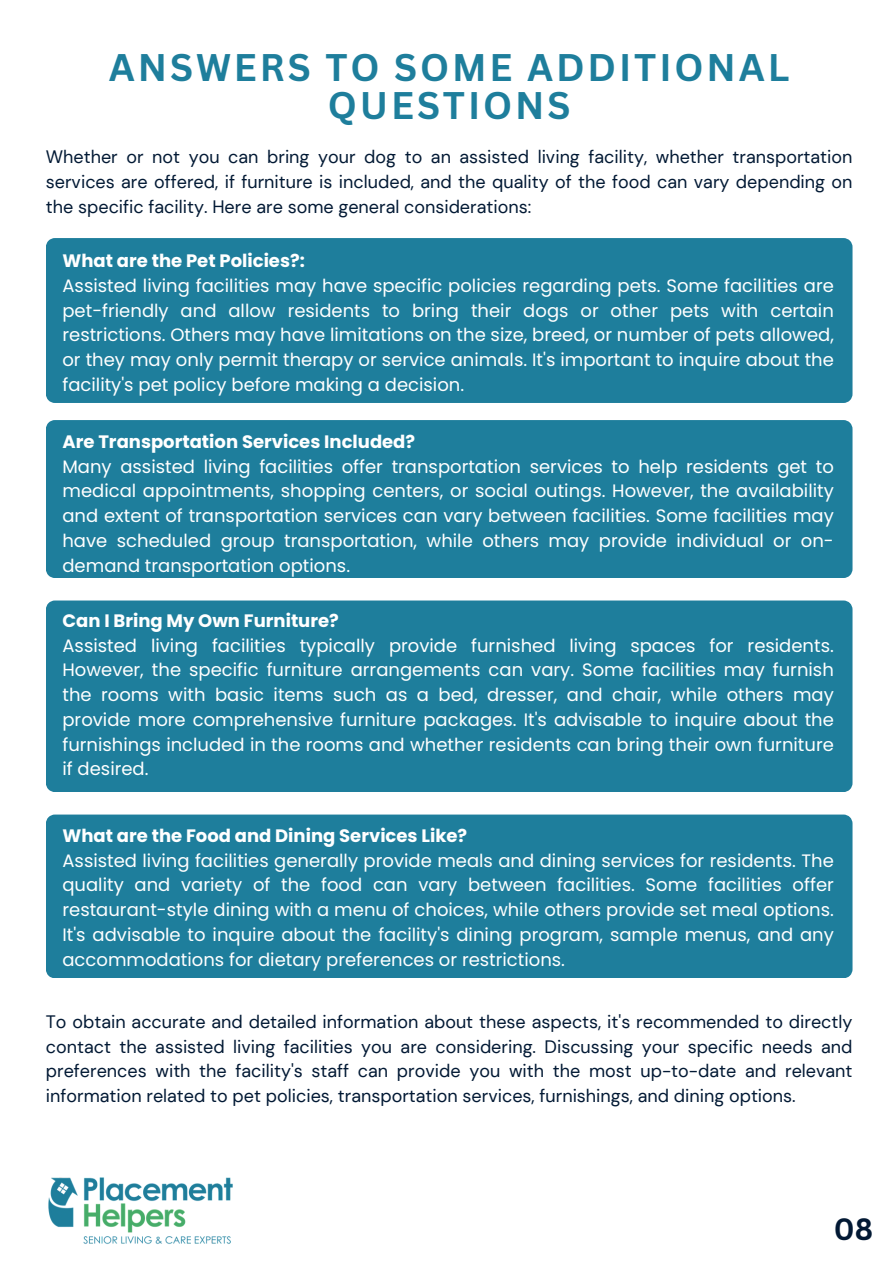
<style>
.page{position:relative;width:893px;height:1264px;background:#fff}
.page>*{position:absolute;margin:0;border:0;box-sizing:border-box;transform-origin:0 0}
.t1{font:700 37.5px/38.2px "Canva Sans";letter-spacing:.08em;color:#1e7e9c;text-align:center}
.t2{font:700 30px "Canva Sans";color:#021934}
.t3{font:18px/24.8px "Poppins";color:#fff;text-align:justify}
.t4{font:18px/24.8px "DM Sans";color:#021934;text-align:justify}
.t5{font:700 18px "Poppins";color:#fff}
</style>
<div class="page">
<div style="left:46px;top:238px;width:806px;height:165px;background:#1e7e9c"></div>
<div style="left:46px;top:420px;width:806px;height:158px;background:#1e7e9c"></div>
<div style="left:46px;top:600px;width:806px;height:192px;background:#1e7e9c"></div>
<div style="left:46px;top:814px;width:806px;height:164px;background:#1e7e9c"></div>
<img style="left:48px;top:1177px;width:185px;height:67px">
<p class="t1" style="left:109px;top:47px;width:682px">ANSWERS TO SOME ADDITIONAL<br>QUESTIONS</p>
<p class="t4" style="left:46px;top:145px;width:808px">Whether or not you can bring your dog to an assisted living facility, whether transportation services are offered, if furniture is included, and the quality of the food can vary depending on the specific facility. Here are some general considerations:</p>
<p class="t5" style="left:62px;top:248px;width:244px">What are the Pet Policies?:</p>
<p class="t3" style="left:62px;top:273px;width:772px">Assisted living facilities may have specific policies regarding pets. Some facilities are pet-friendly and allow residents to bring their dogs or other pets with certain restrictions. Others may have limitations on the size, breed, or number of pets allowed, or they may only permit therapy or service animals. It's important to inquire about the facility's pet policy before making a decision.</p>
<p class="t5" style="left:62px;top:429px;width:354px">Are Transportation Services Included?</p>
<p class="t3" style="left:62px;top:454px;width:772px">Many assisted living facilities offer transportation services to help residents get to medical appointments, shopping centers, or social outings. However, the availability and extent of transportation services can vary between facilities. Some facilities may have scheduled group transportation, while others may provide individual or on&shy;demand transportation options.</p>
<p class="t5" style="left:62px;top:608px;width:278px">Can I Bring My Own Furniture?</p>
<p class="t3" style="left:62px;top:633px;width:772px">Assisted living facilities typically provide furnished living spaces for residents.<br>However, the specific furniture arrangements can vary. Some facilities may furnish the rooms with basic items such as a bed, dresser, and chair, while others may provide more comprehensive furniture packages. It's advisable to inquire about the furnishings included in the rooms and whether residents can bring their own furniture if desired.</p>
<p class="t5" style="left:62px;top:823px;width:406px">What are the Food and Dining Services Like?</p>
<p class="t3" style="left:62px;top:848px;width:772px">Assisted living facilities generally provide meals and dining services for residents. The quality and variety of the food can vary between facilities. Some facilities offer restaurant-style dining with a menu of choices, while others provide set meal options.<br>It's advisable to inquire about the facility's dining program, sample menus, and any accommodations for dietary preferences or restrictions.</p>
<p class="t4" style="left:46px;top:1009px;width:808px">To obtain accurate and detailed information about these aspects, it's recommended to directly contact the assisted living facilities you are considering. Discussing your specific needs and preferences with the facility's staff can provide you with the most up-to-date and relevant information related to pet policies, transportation services, furnishings, and dining options.</p>
<p class="t2" style="left:833px;top:1207px;width:41px">08</p>
</div>
